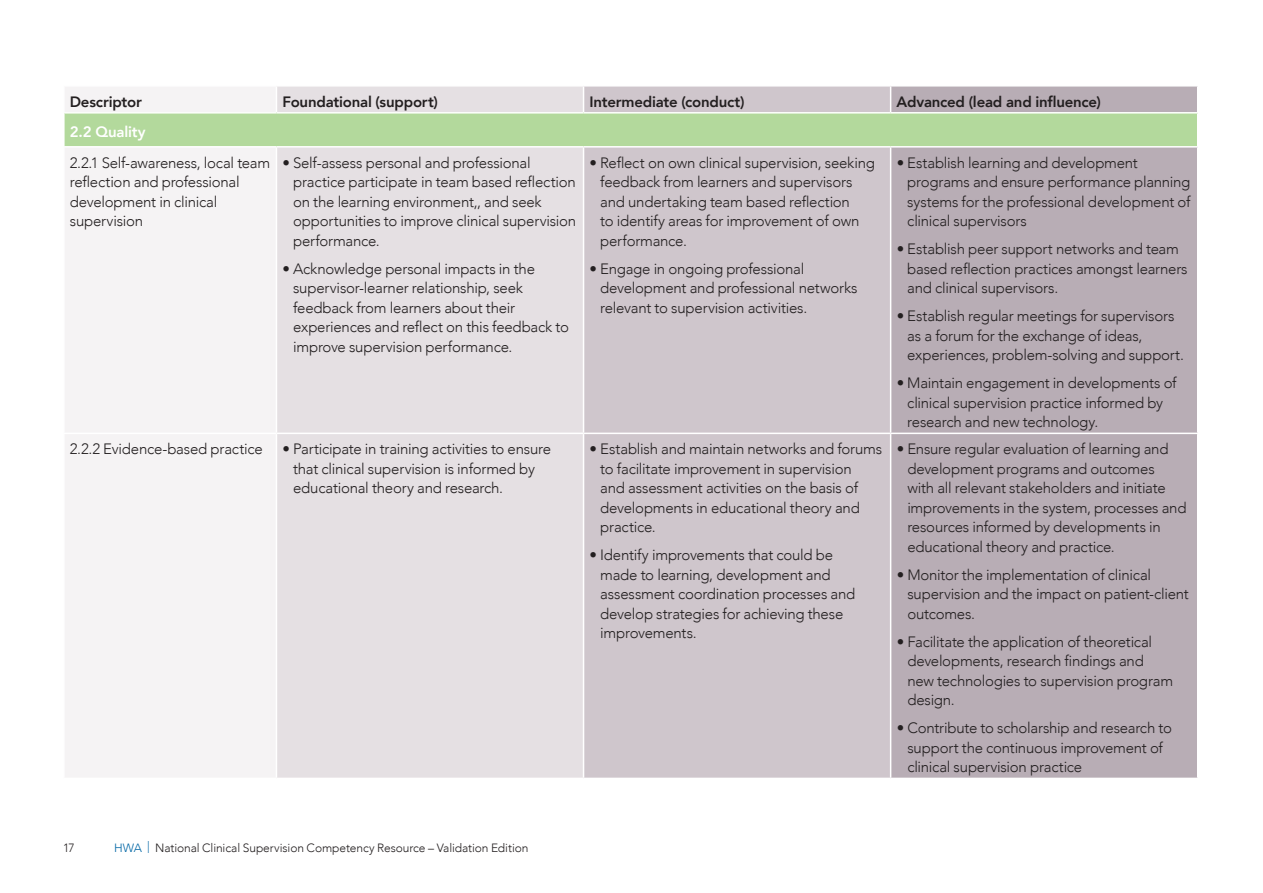
<style>
.page{position:relative;width:1263px;height:893px;background:#fff}
.page>*{position:absolute;margin:0;border:0;box-sizing:border-box;transform-origin:0 0}
.t1{font:300 15px/19.5px "Avenir";letter-spacing:-.015em;color:#231f20}
.t2{font:800 15px "Avenir";letter-spacing:-.015em;color:#231f20}
.t3{font:800 15px "Avenir";letter-spacing:-.01em;color:#fff}
.t4{font:300 12px "Avenir";letter-spacing:-.005em;color:#231f20}
.s1{color:#0066a5}
</style>
<div class="page">
<div style="left:65px;top:87px;width:210px;height:690px;background:#f5f3f4"></div>
<div style="left:277px;top:87px;width:306px;height:691px;background:#e5e0e3"></div>
<div style="left:584px;top:87px;width:306px;height:691px;background:#cfc6cc"></div>
<div style="left:891px;top:87px;width:306px;height:691px;background:#b8adb5"></div>
<div style="left:64px;top:113px;width:1134px;height:34px;background:#b3d99c"></div>
<hr style="left:63px;top:112px;width:213px;height:2px;background:#fff">
<hr style="left:276px;top:112px;width:307px;height:2px;background:#fff">
<hr style="left:583px;top:112px;width:308px;height:2px;background:#fff">
<hr style="left:891px;top:112px;width:307px;height:2px;background:#fff">
<hr style="left:1197px;top:114px;width:1px;height:32px;background:#fff">
<hr style="left:63px;top:433px;width:213px;height:1px;background:#fff">
<hr style="left:276px;top:433px;width:307px;height:1px;background:#fff">
<hr style="left:583px;top:433px;width:308px;height:1px;background:#fff">
<hr style="left:891px;top:433px;width:307px;height:1px;background:#fff">
<hr style="left:63px;top:114px;width:2px;height:32px;background:#fff">
<hr style="left:63px;top:146px;width:213px;height:2px;background:#fff">
<hr style="left:276px;top:146px;width:307px;height:2px;background:#fff">
<hr style="left:583px;top:146px;width:308px;height:2px;background:#fff">
<hr style="left:891px;top:146px;width:307px;height:2px;background:#fff">
<p class="t2" style="left:70px;top:88px;width:74px">Descriptor</p>
<p class="t2" style="left:282px;top:88px;width:157px">Foundational (support)</p>
<p class="t2" style="left:589px;top:88px;width:156px">Intermediate (conduct)</p>
<p class="t2" style="left:897px;top:88px;width:206px">Advanced (lead and influence)</p>
<p class="t3" style="left:70px;top:118px;width:77px">2.2 Quality</p>
<p class="t1" style="left:70px;top:153px;width:202px">2.2.1 Self-awareness, local team reflection and professional development in clinical supervision</p>
<p class="t1" style="left:293px;top:153px;width:285px;text-indent:-11px">• Self-assess personal and professional practice participate in team based reflection on the learning environment,, and seek opportunities to improve clinical supervision performance.</p>
<p class="t1" style="left:293px;top:259px;width:277px;text-indent:-11px">• Acknowledge personal impacts in the supervisor-learner relationship, seek feedback from learners about their experiences and reflect on this feedback to improve supervision performance.</p>
<p class="t1" style="left:600px;top:153px;width:276px;text-indent:-11px">• Reflect on own clinical supervision, seeking feedback from learners and supervisors and undertaking team based reflection<br>to identify areas for improvement of own performance.</p>
<p class="t1" style="left:600px;top:259px;width:259px;text-indent:-11px">• Engage in ongoing professional development and professional networks relevant to supervision activities.</p>
<p class="t1" style="left:907px;top:153px;width:285px;text-indent:-11px">• Establish learning and development programs and ensure performance planning systems for the professional development of clinical supervisors</p>
<p class="t1" style="left:907px;top:239px;width:282px;text-indent:-11px">• Establish peer support networks and team based reflection practices amongst learners and clinical supervisors.</p>
<p class="t1" style="left:907px;top:306px;width:278px;text-indent:-11px">• Establish regular meetings for supervisors as a forum for the exchange of ideas, experiences, problem-solving and support.</p>
<p class="t1" style="left:907px;top:373px;width:271px;text-indent:-11px">• Maintain engagement in developments of clinical supervision practice informed by research and new technology.</p>
<p class="t1" style="left:70px;top:439px;width:194px">2.2.2 Evidence-based practice</p>
<p class="t1" style="left:293px;top:439px;width:260px;text-indent:-11px">• Participate in training activities to ensure that clinical supervision is informed by educational theory and research.</p>
<p class="t1" style="left:600px;top:439px;width:284px;text-indent:-11px">• Establish and maintain networks and forums to facilitate improvement in supervision<br>and assessment activities on the basis of developments in educational theory and practice.</p>
<p class="t1" style="left:600px;top:545px;width:257px;text-indent:-11px">• Identify improvements that could be made to learning, development and assessment coordination processes and develop strategies for achieving these improvements.</p>
<p class="t1" style="left:907px;top:439px;width:281px;text-indent:-11px">• Ensure regular evaluation of learning and development programs and outcomes<br>with all relevant stakeholders and initiate improvements in the system, processes and resources informed by developments in educational theory and practice.</p>
<p class="t1" style="left:907px;top:565px;width:283px;text-indent:-11px">• Monitor the implementation of clinical supervision and the impact on patient-client outcomes.</p>
<p class="t1" style="left:907px;top:632px;width:267px;text-indent:-11px">• Facilitate the application of theoretical developments, research findings and new technologies to supervision program design.</p>
<p class="t1" style="left:907px;top:718px;width:266px;text-indent:-11px">• Contribute to scholarship and research to support the continuous improvement of clinical supervision practice</p>
<p class="t4" style="left:63px;top:841px;width:13px">17</p>
<p class="t4" style="left:114px;top:841px;width:416px"><span class="s1">HWA |</span> National Clinical Supervision Competency Resource – Validation Edition</p>
</div>
